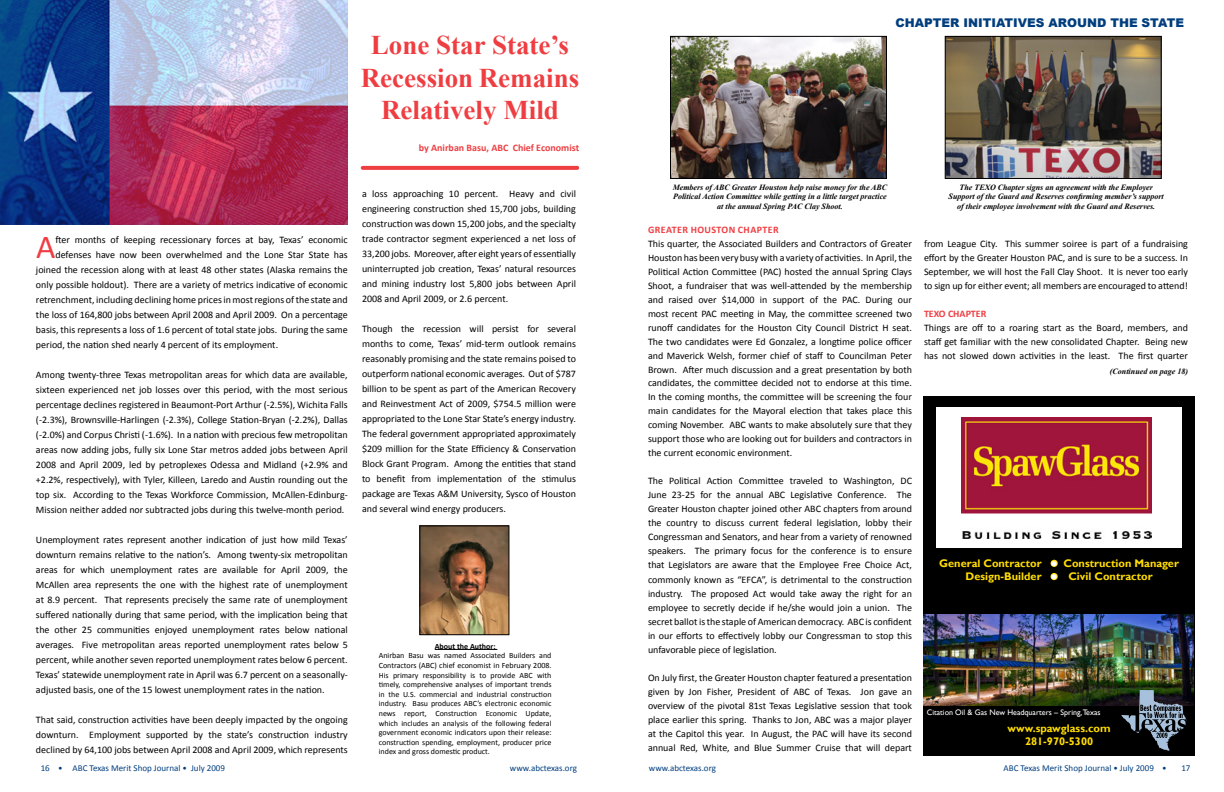
<style>
.page{position:relative;width:1224px;height:792px;background:#fff}
.page>*{position:absolute;margin:0;border:0;box-sizing:border-box;transform-origin:0 0}
.t1{font:33.6px "Calibri";color:#ef3e42}
.t2{font:700 27px/32.4px "Times New Roman";color:#ef3e42;text-align:center}
.t3{font:900 12px "Arial";color:#003e7e}
.t4{font:700 11px/13.2px "Gill Sans";color:#fd0;text-align:center}
.t5{font:10px/15px "Calibri";color:#000;text-align:justify}
.t6{font:700 10px "Calibri";color:#ef3e42}
.t7{font:700 10px "Calibri";letter-spacing:.04em;color:#ef3e42}
.t8{font:9px "Calibri";color:#003e7e}
.t9{font:8px/9.6px "Calibri";color:#000;text-align:justify}
.t10{font:italic 700 8px/9.6px "Times New Roman";color:#000;text-align:center}
.t11{font:8px "Gill Sans";color:#fff}
.t12{font:700 8px "Calibri";color:#000}
.s1{color:#fff}
</style>
<div class="page">
<img style="left:0;top:0;width:348px;height:225px">
<img style="left:947px;top:38px;width:213px;height:139px">
<div style="left:945px;top:36px;width:217px;height:143px;border:1px solid #000"></div>
<div style="left:923px;top:396px;width:272px;height:360px;background:#000"></div>
<div style="left:936px;top:407px;width:246px;height:141px;background:#fff"></div>
<img style="left:962px;top:418px;width:190px;height:121px">
<svg style="left:1050px;top:559px;width:8px;height:22px"></svg>
<img style="left:923px;top:615px;width:271px;height:90px">
<svg style="left:1122px;top:690px;width:65px;height:61px"></svg>
<svg style="left:363px;top:166px;width:214px;height:4px"></svg>
<img style="left:672px;top:38px;width:213px;height:139px">
<div style="left:670px;top:36px;width:217px;height:143px;border:1px solid #000"></div>
<hr style="left:435px;top:649px;width:62px;height:1px;background:#000">
<img style="left:421px;top:527px;width:86px;height:106px">
<div style="left:419px;top:525px;width:90px;height:110px;border:1px solid #000"></div>
<h2 class="t2" style="left:361px;top:28px;width:220px">Lone Star State’s<br>Recession Remains<br>Relatively Mild</h2>
<p class="t6" style="left:419px;top:142px;width:162px">by Anirban Basu, ABC Chief Economist</p>
<h1 class="t1" style="left:36px;top:226px;width:21px">A</h1>
<p class="t5" style="left:55px;top:231px;width:294px">fter months of keeping recessionary forces at bay, Texas’ economic</p>
<p class="t5" style="left:55px;top:246px;width:294px">defenses have now been overwhelmed and the Lone Star State has</p>
<p class="t5" style="left:36px;top:261px;width:313px">joined the recession along with at least 48 other states (Alaska remains the</p>
<p class="t5" style="left:36px;top:276px;width:313px">only possible holdout). There are a variety of metrics indicative of economic</p>
<p class="t5" style="left:36px;top:291px;width:313px">retrenchment, including declining home prices in most regions of the state and</p>
<p class="t5" style="left:36px;top:306px;width:313px">the loss of 164,800 jobs between April 2008 and April 2009. On a percentage</p>
<p class="t5" style="left:36px;top:321px;width:313px">basis, this represents a loss of 1.6 percent of total state jobs. During the same</p>
<p class="t5" style="left:36px;top:336px;width:244px">period, the nation shed nearly 4 percent of its employment.</p>
<p class="t5" style="left:36px;top:366px;width:313px">Among twenty-three Texas metropolitan areas for which data are available, sixteen experienced net job losses over this period, with the most serious percentage declines registered in Beaumont-Port Arthur (-2.5%), Wichita Falls (-2.3%), Brownsville-Harlingen (-2.3%), College Station-Bryan (-2.2%), Dallas (-2.0%) and Corpus Christi (-1.6%). In a nation with precious few metropolitan areas now adding jobs, fully six Lone Star metros added jobs between April 2008 and April 2009, led by petroplexes Odessa and Midland (+2.9% and +2.2%, respectively), with Tyler, Killeen, Laredo and Austin rounding out the top six. According to the Texas Workforce Commission, McAllen-Edinburg-Mission neither added nor subtracted jobs during this twelve-month period.</p>
<p class="t5" style="left:36px;top:531px;width:313px">Unemployment rates represent another indication of just how mild Texas’ downturn remains relative to the nation’s. Among twenty-six metropolitan areas for which unemployment rates are available for April 2009, the McAllen area represents the one with the highest rate of unemployment at 8.9 percent. That represents precisely the same rate of unemployment suffered nationally during that same period, with the implication being that the other 25 communities enjoyed unemployment rates below national averages. Five metropolitan areas reported unemployment rates below 5 percent, while another seven reported unemployment rates below 6 percent.<br>Texas’ statewide unemployment rate in April was 6.7 percent on a seasonally&shy;adjusted basis, one of the 15 lowest unemployment rates in the nation.</p>
<p class="t5" style="left:36px;top:711px;width:313px">That said, construction activities have been deeply impacted by the ongoing downturn. Employment supported by the state’s construction industry declined by 64,100 jobs between April 2008 and April 2009, which represents</p>
<p class="t5" style="left:362px;top:186px;width:215px">a loss approaching 10 percent. Heavy and civil engineering construction shed 15,700 jobs, building construction was down 15,200 jobs, and the specialty trade contractor segment experienced a net loss of 33,200 jobs. Moreover, after eight years of essentially uninterrupted job creation, Texas’ natural resources and mining industry lost 5,800 jobs between April 2008 and April 2009, or 2.6 percent.</p>
<p class="t5" style="left:362px;top:321px;width:215px">Though the recession will persist for several months to come, Texas’ mid-term outlook remains reasonably promising and the state remains poised to outperform national economic averages. Out of $787 billion to be spent as part of the American Recovery and Reinvestment Act of 2009, $754.5 million were appropriated to the Lone Star State’s energy industry.<br>The federal government appropriated approximately $209 million for the State Efficiency &amp; Conservation Block Grant Program. Among the entities that stand to benefit from implementation of the stimulus package are Texas A&amp;M University, Sysco of Houston and several wind energy producers.</p>
<p class="t12" style="left:435px;top:641px;width:62px">About the Author:</p>
<p class="t9" style="left:379px;top:650px;width:174px">Anirban Basu was named Associated Builders and Contractors (ABC) chief economist in February 2008.<br>His primary responsibility is to provide ABC with timely, comprehensive analyses of important trends in the U.S. commercial and industrial construction industry. Basu produces ABC’s electronic economic news report, Construction Economic Update, which includes an analysis of the following federal government economic indicators upon their release: construction spending, employment, producer price index and gross domestic product.</p>
<p class="t3" style="left:895px;top:14px;width:90px">CHAPTER INITIATI</p>
<p class="t3" style="left:1018px;top:14px;width:134px">VES AROUND THE STAT</p>
<p class="t3" style="left:1175px;top:14px;width:10px">E</p>
<p class="t10" style="left:673px;top:182px;width:216px">Members of ABC Greater Houston help raise money for the ABC<br>Political Action Committee while getting in a little target practice at the annual Spring PAC Clay Shoot.</p>
<p class="t10" style="left:949px;top:182px;width:217px">The TEXO Chapter signs an agreement with the Employer<br>Support of the Guard and Reserves confirming member’s support of their employee involvement with the Guard and Reserves.</p>
<p class="t7" style="left:648px;top:223px;width:103px">Greater Houston Chapt</p>
<p class="t6" style="left:768px;top:223px;width:10px">er</p>
<p class="t5" style="left:648px;top:236px;width:266px;line-height:14px">This quarter, the Associated Builders and Contractors of Greater Houston has been very busy with a variety of activities. In April, the Political Action Committee (PAC) hosted the annual Spring Clays Shoot, a fundraiser that was well-attended by the membership and raised over $14,000 in support of the PAC. During our most recent PAC meeting in May, the committee screened two runoff candidates for the Houston City Council District H seat.<br>The two candidates were Ed Gonzalez, a longtime police officer and Maverick Welsh, former chief of staff to Councilman Peter Brown. After much discussion and a great presentation by both candidates, the committee decided not to endorse at this time.<br>In the coming months, the committee will be screening the four main candidates for the Mayoral election that takes place this coming November. ABC wants to make absolutely sure that they support those who are looking out for builders and contractors in the current economic environment.</p>
<p class="t5" style="left:648px;top:474px;width:266px;line-height:14px">The Political Action Committee traveled to Washington, DC June 23-25 for the annual ABC Legislative Conference. The Greater Houston chapter joined other ABC chapters from around the country to discuss current federal legislation, lobby their Congressman and Senators, and hear from a variety of renowned speakers. The primary focus for the conference is to ensure that Legislators are aware that the Employee Free Choice Act, commonly known as “EFCA”, is detrimental to the construction industry. The proposed Act would take away the right for an employee to secretly decide if he/she would join a union. The secret ballot is the staple of American democracy. ABC is confident in our efforts to effectively lobby our Congressman to stop this unfavorable piece of legislation.</p>
<p class="t5" style="left:648px;top:670px;width:265px;line-height:14px">On July first, the Greater Houston chapter featured a presentation given by Jon Fisher, President of ABC of Texas. Jon gave an overview of the pivotal 81st Texas Legislative session that took place earlier this spring. Thanks to Jon, ABC was a major player at the Capitol this year. In August, the PAC will have its second annual Red, White, and Blue Summer Cruise that will depart</p>
<p class="t5" style="left:924px;top:236px;width:266px;line-height:14px">from League City. This summer soiree is part of a fundraising effort by the Greater Houston PAC, and is sure to be a success. In September, we will host the Fall Clay Shoot. It is never too early to sign up for either event; all members are encouraged to attend!</p>
<p class="t6" style="left:924px;top:307px;width:12px">TEXO</p>
<p class="t6" style="left:948px;top:307px;width:40px">CHAPTER</p>
<p class="t5" style="left:924px;top:320px;width:266px;line-height:14px">Things are off to a roaring start as the Board, members, and staff get familiar with the new consolidated Chapter. Being new has not slowed down activities in the least. The first quarter</p>
<p class="t10" style="left:1110px;top:367px;width:80px">(Continued on page 18)</p>
<p class="t4" style="left:939px;top:557px;width:241px">General Contractor <span class="s1">●</span> Construction Manager<br>Design-Builder <span class="s1">●</span> Civil Contractor</p>
<p class="t11" style="left:927px;top:707px;width:175px">Citation Oil &amp; Gas New Headquarters – Spring,Texas</p>
<p class="t4" style="left:1008px;top:722px;width:104px">www.spawglass.com<br>281-970-5300</p>
<p class="t8" style="left:41px;top:762px;width:186px">16 • ABC Texas Merit Shop Journal • July 2009</p>
<p class="t8" style="left:510px;top:762px;width:69px">www.abctexas.org</p>
<p class="t8" style="left:649px;top:762px;width:69px">www.abctexas.org</p>
<p class="t8" style="left:1004px;top:763px;width:165px">ABC Texas Merit Shop Journal • July 2009 •</p>
<p class="t8" style="left:1181px;top:763px;width:11px">17</p>
</div>
